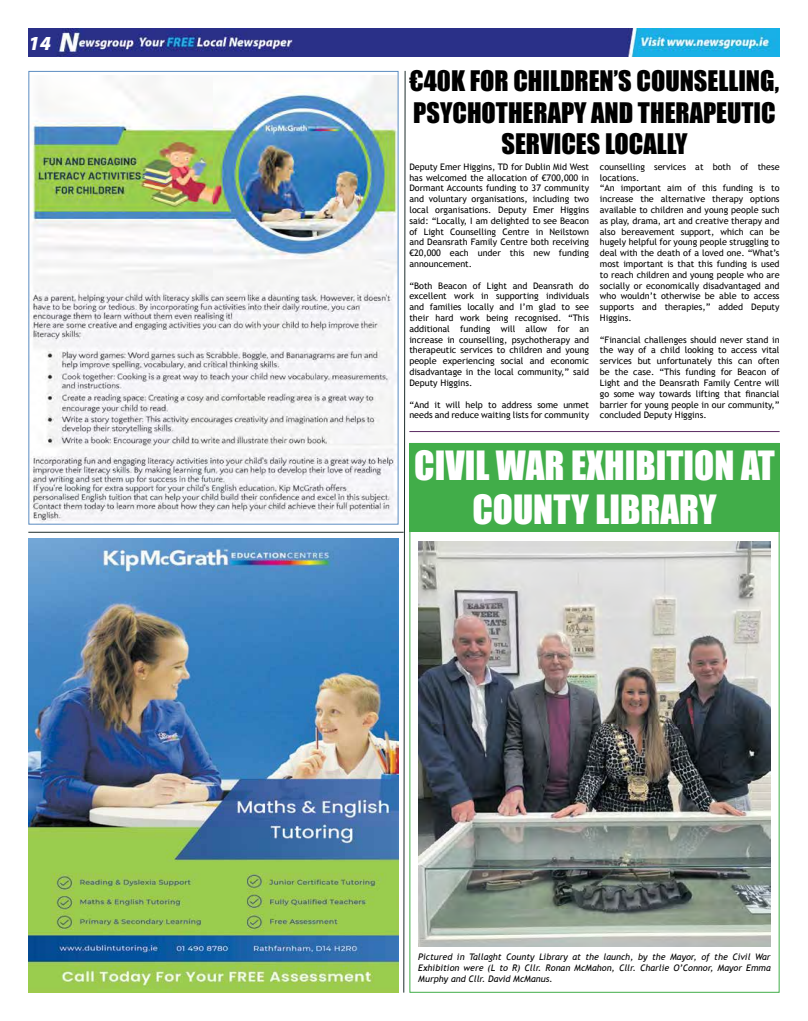
<style>
.page{position:relative;width:808px;height:1021px;background:#fff}
.page>*{position:absolute;margin:0;border:0;box-sizing:border-box;transform-origin:0 0}
.t1{font:37px/44.4px "Impact";color:#fff;text-align:center}
.t2{font:26px/31.2px "Impact";color:#000;text-align:center}
.t3{font:italic 900 20px "Myriad Pro";color:#fff}
.t4{font:9px/10.8px "Trebuchet MS";color:#000;text-align:justify}
.t5{font:italic 9px/10.8px "Trebuchet MS";color:#000;text-align:justify}
</style>
<div class="page">
<img style="left:28px;top:28px;width:752px;height:29px">
<hr style="left:28px;top:531px;width:376px;height:1px;background:#1d2d2c">
<svg style="left:403px;top:70px;width:3px;height:923px"></svg>
<img style="left:28px;top:538px;width:371px;height:454px">
<img style="left:31px;top:75px;width:366px;height:447px">
<div style="left:409px;top:443px;width:371px;height:88px;background:#41ad49"></div>
<img style="left:418px;top:541px;width:353px;height:405px">
<hr style="left:409px;top:431px;width:371px;height:1px;background:#592961">
<h3 class="t3" style="left:28px;top:30px;width:24px">14</h3>
<h2 class="t2" style="left:410px;top:65px;width:371px">€40K FOR CHILDREN’S COUNSELLING,<br>PSYCHOTHERAPY AND THERAPEUTIC<br>SERVICES LOCALLY</h2>
<p class="t4" style="left:409px;top:161px;width:181px">Deputy Emer Higgins, TD for Dublin Mid West has welcomed the allocation of €700,000 in Dormant Accounts funding to 37 community and voluntary organisations, including two local organisations. Deputy Emer Higgins said: “Locally, I am delighted to see Beacon of Light Counselling Centre in Neilstown and Deansrath Family Centre both receiving €20,000 each under this new funding announcement.</p>
<p class="t4" style="left:409px;top:280px;width:181px">“Both Beacon of Light and Deansrath do excellent work in supporting individuals and families locally and I’m glad to see their hard work being recognised. “This additional funding will allow for an increase in counselling, psychotherapy and therapeutic services to children and young people experiencing social and economic disadvantage in the local community,” said Deputy Higgins.</p>
<p class="t4" style="left:409px;top:399px;width:181px">“And it will help to address some unmet needs and reduce waiting lists for community</p>
<p class="t4" style="left:600px;top:161px;width:181px;text-align:left">counselling services at both of these locations.<br>“An important aim of this funding is to increase the alternative therapy options available to children and young people such as play, drama, art and creative therapy and also bereavement support, which can be hugely helpful for young people struggling to deal with the death of a loved one. “What’s most important is that this funding is used to reach children and young people who are socially or economically disadvantaged and who wouldn’t otherwise be able to access supports and therapies,” added Deputy Higgins.</p>
<p class="t4" style="left:600px;top:334px;width:181px">“Financial challenges should never stand in the way of a child looking to access vital services but unfortunately this can often be the case. “This funding for Beacon of Light and the Deansrath Family Centre will go some way towards lifting that financial barrier for young people in our community,” concluded Deputy Higgins.</p>
<h1 class="t1" style="left:414px;top:442px;width:362px">CIVIL WAR EXHIBITION AT<br>COUNTY LIBRARY</h1>
<p class="t5" style="left:418px;top:951px;width:354px">Pictured in Tallaght County Library at the launch, by the Mayor, of the Civil War Exhibition were (L to R) Cllr. Ronan McMahon, Cllr. Charlie O’Connor, Mayor Emma Murphy and Cllr. David McManus.</p>
</div>
